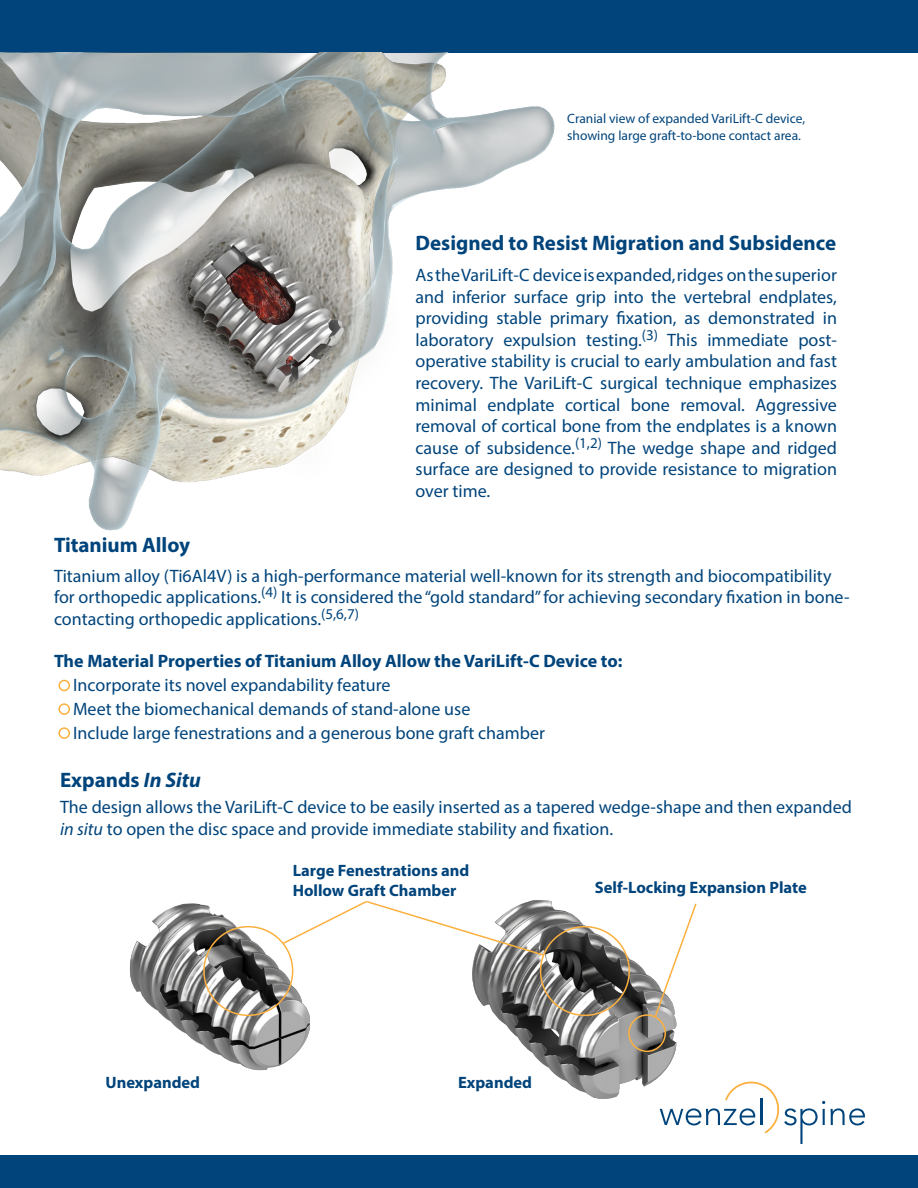
<style>
.page{position:relative;width:918px;height:1188px;background:#fff}
.page>*{position:absolute;margin:0;border:0;box-sizing:border-box;transform-origin:0 0}
.t1{font:700 21px "Myriad Pro";color:#00447b}
.t2{font:18px/21.6px "Myriad Pro";color:#00447b}
.t3{font:700 18px "Myriad Pro";color:#00447b}
.t4{font:700 16.5px "Myriad Pro";color:#00447b}
.t5{font:13.5px "Myriad Pro";color:#00447b}
.s1{font-style:italic}
</style>
<div class="page">
<div style="left:0;top:1156px;width:918px;height:32px;background:#00447b"></div>
<div style="left:0;top:0;width:918px;height:52px;background:#00447b"></div>
<img style="left:0;top:52px;width:596px;height:479px">
<img style="left:129px;top:903px;width:181px;height:168px">
<img style="left:472px;top:900px;width:205px;height:199px">
<div style="left:203px;top:926px;width:90px;height:90px;border:2px solid #fbb03f;border-radius:50%"></div>
<div style="left:628px;top:1014px;width:38px;height:38px;border:2px solid #fbb03f;border-radius:50%"></div>
<svg style="left:653px;top:902px;width:44px;height:117px"></svg>
<svg style="left:281px;top:900px;width:264px;height:57px"></svg>
<div style="left:59px;top:680px;width:11px;height:11px;border:2px solid #fbb03f;border-radius:50%"></div>
<div style="left:59px;top:703px;width:11px;height:12px;border:2px solid #fbb03f;border-radius:50%"></div>
<div style="left:59px;top:727px;width:11px;height:12px;border:2px solid #fbb03f;border-radius:50%"></div>
<div style="left:540px;top:926px;width:90px;height:90px;border:2px solid #fbb03f;border-radius:50%"></div>
<svg style="left:831px;top:1108px;width:34px;height:17px"></svg>
<svg style="left:660px;top:1081px;width:165px;height:63px"></svg>
<hr style="left:760px;top:1099px;width:2px;height:26px;background:#00447b">
<p class="t5" style="left:567px;top:110px;width:239px">Cranial view of expanded VariLift-C device,</p>
<p class="t5" style="left:567px;top:127px;width:235px">showing large graft-to-bone contact area.</p>
<p class="t1" style="left:54px;top:531px;width:138px">Titanium Alloy</p>
<p class="t1" style="left:416px;top:229px;width:422px">Designed to Resist Migration and Subsidence</p>
<p class="t2" style="left:416px;top:264px;width:423px;text-align:justify">As the VariLift-C device is expanded, ridges on the superior and inferior surface grip into the vertebral endplates, providing stable primary fixation, as demonstrated in laboratory expulsion testing.<sup>(3)</sup> This immediate post&shy;operative stability is crucial to early ambulation and fast recovery. The VariLift-C surgical technique emphasizes minimal endplate cortical bone removal. Aggressive removal of cortical bone from the endplates is a known cause of subsidence.<sup>(1,2)</sup> The wedge shape and ridged surface are designed to provide resistance to migration over time.</p>
<p class="t2" style="left:54px;top:565px;width:797px">Titanium alloy (Ti6Al4V) is a high-performance material well-known for its strength and biocompatibility for orthopedic applications.<sup>(4)</sup> It is considered the “gold standard” for achieving secondary fixation in bone&shy;contacting orthopedic applications.<sup>(5,6,7)</sup></p>
<p class="t3" style="left:54px;top:649px;width:570px">The Material Properties of Titanium Alloy Allow the VariLift-C Device to:</p>
<p class="t2" style="left:73px;top:674px;width:319px">Incorporate its novel expandability feature</p>
<p class="t2" style="left:73px;top:698px;width:399px">Meet the biomechanical demands of stand-alone use</p>
<p class="t2" style="left:73px;top:722px;width:473px">Include large fenestrations and a generous bone graft chamber</p>
<p class="t1" style="left:60px;top:766px;width:142px">Expands <span class="s1">In Situ</span></p>
<p class="t2" style="left:60px;top:796px;width:793px">The design allows the VariLift-C device to be easily inserted as a tapered wedge-shape and then expanded <span class="s1">in situ</span> to open the disc space and provide immediate stability and fixation.</p>
<p class="t4" style="left:106px;top:1072px;width:96px">Unexpanded</p>
<p class="t4" style="left:293px;top:860px;width:178px">Large Fenestrations and</p>
<p class="t4" style="left:293px;top:879px;width:165px">Hollow Graft Chamber</p>
<p class="t4" style="left:595px;top:877px;width:213px">Self-Locking Expansion Plate</p>
<p class="t4" style="left:458px;top:1072px;width:76px">Expanded</p>
</div>
